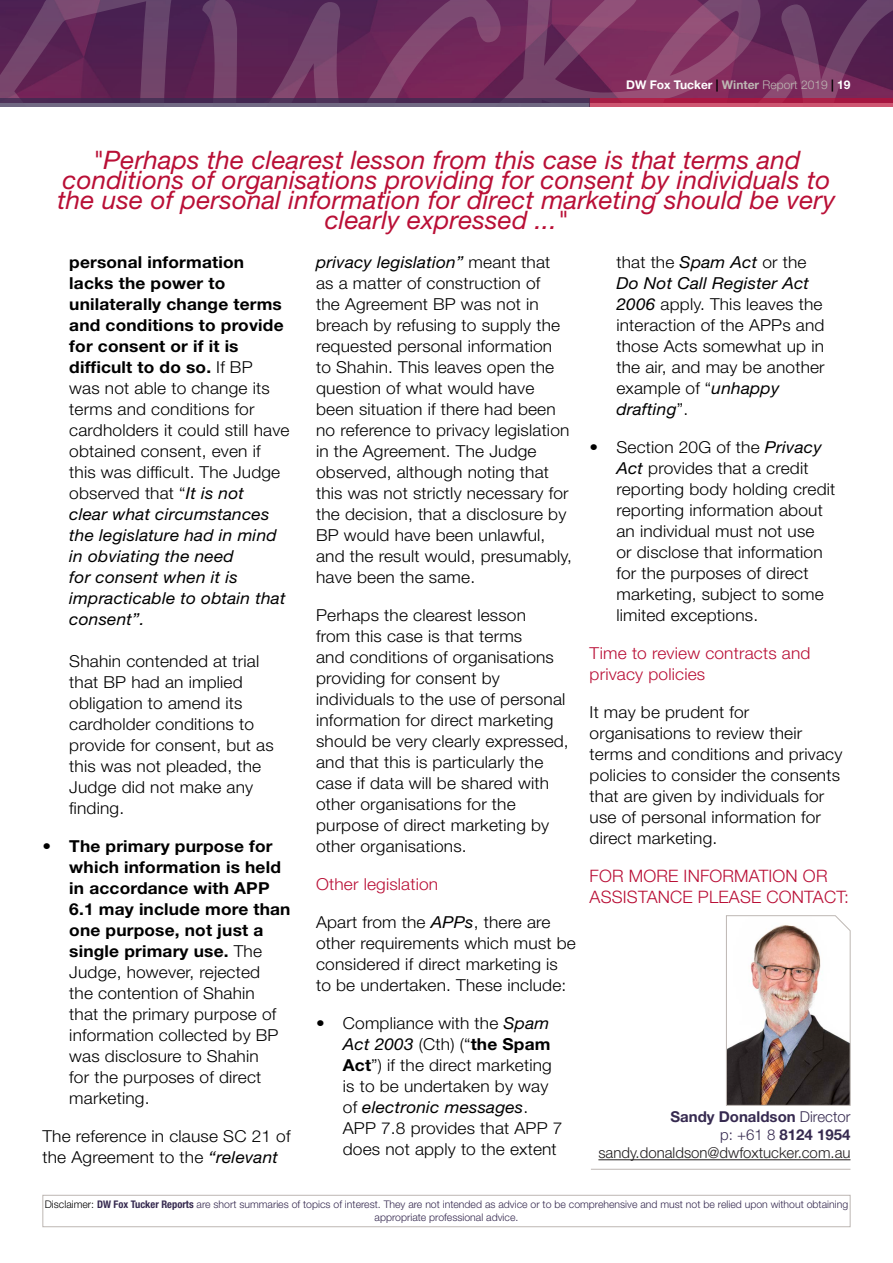
<style>
.page{position:relative;width:893px;height:1263px;background:#fff}
.page>*{position:absolute;margin:0;border:0;box-sizing:border-box;transform-origin:0 0}
.t1{font:italic 25.5px/20.1px "Helvetica Neue LT Std";letter-spacing:.005em;color:#b90f36;text-align:center}
.Body{font:300 17.1px/21px "Helvetica Neue LT Std";letter-spacing:.01em;color:#b90f36}
.Body-2{font:300 16.5px/21px "Helvetica Neue LT Std";letter-spacing:.01em;color:#000;scale:1.05 1}
.Body-3{font:300 16.5px/21px "Helvetica Neue LT Std";letter-spacing:.01em;color:#b90f36;scale:1.05 1}
.t2{font:300 15px/18px "Helvetica Neue LT Std";color:#231f20;text-align:right}
.t3{font:700 12px "Helvetica Neue LT Std";color:#fff}
.t4{font:300 10.5px/13.5px "Helvetica Neue LT Std";color:#362a50;text-align:center}
.s1{color:#000}
.s2{color:#bdb7b3}
.s3{font-weight:300;color:#bdb7b3}
.s4{font-weight:400;font-style:italic}
.s5{font-weight:700}
.s6{font-weight:700;color:#362a50}
.s7{color:#362a50}
.s8{font-weight:700;font-stretch:condensed}
</style>
<div class="page">
<div style="left:43px;top:1195px;width:807px;height:32px;border:1px solid #bdb7b3"></div>
<svg style="left:0;top:0;width:893px;height:106px;background:#6e315e"></svg>
<svg style="left:0;top:98px;width:590px;height:8px;background:#574265"></svg>
<hr style="left:591px;top:1169px;width:259px;height:1px;background:#bdb7b3">
<hr style="left:598px;top:1159px;width:252px;height:1px;background:#231f20">
<img style="left:726px;top:915px;width:125px;height:191px">
<p class="t3" style="left:626px;top:78px;width:226px">DW Fox Tucker <span class="s1">|</span> <span class="s2">Winter</span> <span class="s3">Report 2019</span> <span class="s1">|</span> 19</p>
<p class="t1" style="left:58px;top:149px;width:779px">"Perhaps the clearest lesson from this case is that terms and conditions of organisations providing for consent by individuals to the use of personal information for direct marketing should be very clearly expressed ..."</p>
<p class="Body-2" style="left:616px;top:252px;width:200px">that the <span class="s4">Spam Act</span> or the<br><span class="s4">Do Not Call Register Act<br>2006</span> apply. This leaves the interaction of the APPs and those Acts somewhat up in the air, and may be another example of “<span class="s4">unhappy drafting</span>”.</p>
<p class="Body-2" style="left:616px;top:437px;width:210px;text-indent:-27px">• Section 20G of the <span class="s4">Privacy<br>Act</span> provides that a credit reporting body holding credit reporting information about an individual must not use<br>or disclose that information for the purposes of direct marketing, subject to some limited exceptions.</p>
<p class="Body-3" style="left:590px;top:643px;width:212px">Time to review contracts and privacy policies</p>
<p class="Body-2" style="left:590px;top:702px;width:242px">It may be prudent for organisations to review their terms and conditions and privacy policies to consider the consents that are given by individuals for use of personal information for direct marketing.</p>
<p class="Body" style="left:590px;top:865px;width:261px">FOR MORE INFORMATION OR<br>ASSISTANCE PLEASE CONTACT:</p>
<p class="Body-2" style="left:316px;top:252px;width:245px"><span class="s4">privacy legislation”</span> meant that as a matter of construction of<br>the Agreement BP was not in breach by refusing to supply the requested personal information<br>to Shahin. This leaves open the question of what would have been situation if there had been no reference to privacy legislation in the Agreement. The Judge observed, although noting that this was not strictly necessary for the decision, that a disclosure by<br>BP would have been unlawful, and the result would, presumably, have been the same.</p>
<p class="Body-2" style="left:316px;top:605px;width:242px">Perhaps the clearest lesson<br>from this case is that terms<br>and conditions of organisations providing for consent by individuals to the use of personal information for direct marketing should be very clearly expressed, and that this is particularly the case if data will be shared with other organisations for the purpose of direct marketing by other organisations.</p>
<p class="Body-3" style="left:316px;top:874px;width:118px">Other legislation</p>
<p class="Body-2" style="left:316px;top:912px;width:249px">Apart from the <span class="s4">APPs</span>, there are other requirements which must be considered if direct marketing is to be undertaken. These include:</p>
<p class="Body-2" style="left:343px;top:1013px;width:211px;text-indent:-27px">• Compliance with the <span class="s4">Spam<br>Act 2003</span> (Cth) (“<span class="s5">the Spam<br>Act</span>”) if the direct marketing is to be undertaken by way of <span class="s4">electronic messages</span>.<br>APP 7.8 provides that APP 7 does not apply to the extent</p>
<p class="Body-2" style="left:69px;top:252px;width:211px"><span class="s5">personal information lacks the power to unilaterally change terms and conditions to provide for consent or if it is difficult to do so.</span> If BP<br>was not able to change its terms and conditions for cardholders it could still have obtained consent, even if this was difficult. The Judge observed that “<span class="s4">It is not<br>clear what circumstances the legislature had in mind in obviating the need<br>for consent when it is impracticable to obtain that consent”.</span></p>
<p class="Body-2" style="left:69px;top:651px;width:196px">Shahin contended at trial that BP had an implied obligation to amend its cardholder conditions to provide for consent, but as this was not pleaded, the<br>Judge did not make any finding.</p>
<p class="Body-2" style="left:69px;top:836px;width:212px;text-indent:-27px"><span class="s5">• The primary purpose for which information is held in accordance with APP<br>6.1 may include more than one purpose, not just a single primary use.</span> The<br>Judge, however, rejected<br>the contention of Shahin<br>that the primary purpose of information collected by BP was disclosure to Shahin<br>for the purposes of direct marketing.</p>
<p class="Body-2" style="left:43px;top:1126px;width:238px">The reference in clause SC 21 of the Agreement to the <span class="s4">“relevant</span></p>
<p class="t2" style="left:598px;top:1108px;width:254px"><span class="s6">Sandy Donaldson</span> <span class="s7">Director<br>p: +61 8</span> <span class="s6">8124 1954 </span>sandy.donaldson@dwfoxtucker.com.au</p>
<p class="t4" style="left:45px;top:1197px;width:805px"><span class="s1">Disclaimer:</span> <span class="s8">DW Fox Tucker Reports</span> are short summaries of topics of interest. They are not intended as advice or to be comprehensive and must not be relied upon without obtaining appropriate professional advice.</p>
</div>
